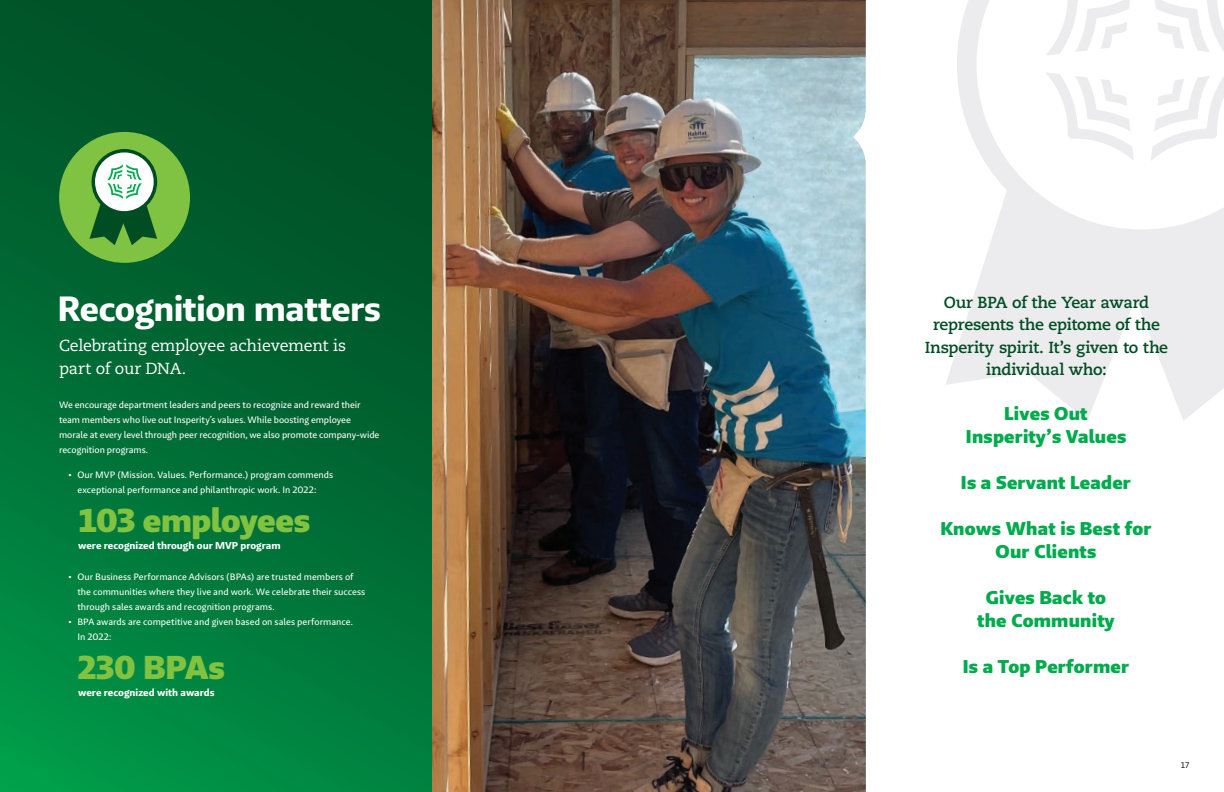
<style>
.page{position:relative;width:1224px;height:792px;background:#fff}
.page>*{position:absolute;margin:0;border:0;box-sizing:border-box;transform-origin:0 0}
.H3{font:36px "Brando Sans Bold LF";letter-spacing:-.015em;color:#fff}
.Intro3{font:34px "Brando Sans Black LF";letter-spacing:-.01em;color:#81c340}
.SH1{font:19px/23px "Brando Sans Black LF";letter-spacing:.01em;color:#00ab4d;text-align:center}
.Intro1{font:700 16px/22.5px "Caecilia LT Std";letter-spacing:-.02em;color:#004c23;text-align:center}
.Intro1-2{font:16px/22.5px "Caecilia LT Std";letter-spacing:-.02em;color:#fff}
.big_number_-_text{font:10.3px "Brando Sans Bold LF";color:#fff}
.P1{font:9.5px/15px "Brando Sans Text LF";letter-spacing:-.005em;color:#fff}
.t1{font:8.5px "Brando Sans Text LF";color:#231f20}
</style>
<div class="page">
<div style="left:0;top:0;width:462px;height:792px;background:linear-gradient(to bottom,#004923,#008c44)"></div>
<img style="left:432px;top:0;width:422px;height:792px">
<svg style="left:854px;top:0;width:12px;height:792px;background:#8c9c9f"></svg>
<svg style="left:946px;top:0;width:278px;height:421px"></svg>
<svg style="left:1043px;top:0;width:91px;height:56px"></svg>
<svg style="left:1150px;top:0;width:74px;height:56px"></svg>
<svg style="left:1150px;top:72px;width:74px;height:92px"></svg>
<svg style="left:1043px;top:72px;width:91px;height:91px"></svg>
<div style="left:59px;top:132px;width:131px;height:131px;background:#80c343;border-radius:50%"></div>
<svg style="left:90px;top:152px;width:67px;height:93px"></svg>
<p class="H3" style="left:58px;top:286px;width:325px">Recognition matters</p>
<p class="Intro1-2" style="left:59px;top:335px;width:288px">Celebrating employee achievement is part of our DNA.</p>
<p class="P1" style="left:59px;top:397px;width:322px">We encourage department leaders and peers to recognize and reward their team members who live out Insperity’s values. While boosting employee morale at every level through peer recognition, we also promote company-wide recognition programs.</p>
<p class="P1" style="left:77px;top:467px;width:257px;text-indent:-9px">• Our MVP (Mission. Values. Performance.) program commends exceptional performance and philanthropic work. In 2022:</p>
<p class="Intro3" style="left:78px;top:498px;width:234px">103 employees</p>
<p class="big_number_-_text" style="left:78px;top:539px;width:204px">were recognized through our MVP program</p>
<p class="P1" style="left:77px;top:570px;width:289px;text-indent:-9px">• Our Business Performance Advisors (BPAs) are trusted members of the communities where they live and work. We celebrate their success through sales awards and recognition programs.</p>
<p class="P1" style="left:77px;top:615px;width:277px;text-indent:-9px">• BPA awards are competitive and given based on sales performance.<br>In 2022:</p>
<p class="Intro3" style="left:78px;top:645px;width:148px">230 BPAs</p>
<p class="big_number_-_text" style="left:78px;top:686px;width:138px">were recognized with awards</p>
<p class="Intro1" style="left:925px;top:291px;width:245px">Our BPA of the Year award represents the epitome of the<br>Insperity spirit. It’s given to the individual who:</p>
<p class="SH1" style="left:966px;top:402px;width:162px">Lives Out<br>Insperity’s Values</p>
<p class="SH1" style="left:961px;top:471px;width:171px">Is a Servant Leader</p>
<p class="SH1" style="left:941px;top:517px;width:212px">Knows What is Best for<br>Our Clients</p>
<p class="SH1" style="left:977px;top:586px;width:139px">Gives Back to the Community</p>
<p class="SH1" style="left:963px;top:655px;width:168px">Is a Top Performer</p>
<p class="t1" style="left:1181px;top:760px;width:10px">17</p>
</div>
